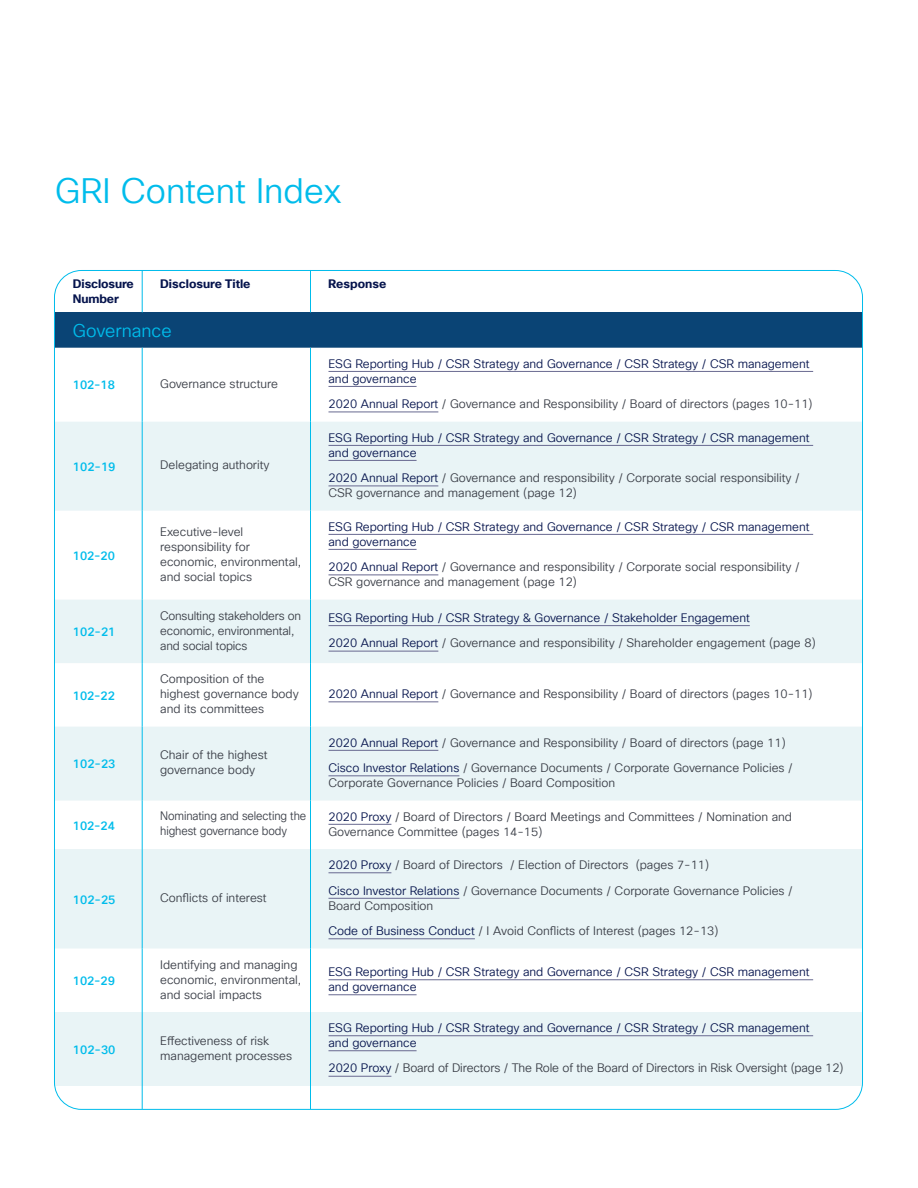
<style>
.page{position:relative;width:918px;height:1188px;background:#fff}
.page>*{position:absolute;margin:0;border:0;box-sizing:border-box;transform-origin:0 0}
.t1{font:34.5px "Cisco Sans TT Light";color:#00bceb}
.t2{font:18px "Cisco Sans TT Light";color:#00bceb}
.t3{font:12px/15px "Cisco Sans TT Light";color:#3a3e47}
.t4{font:12px/15px "Cisco Sans TT Light";color:#06144d}
.t5{font:500 12px "Cisco Sans TT";letter-spacing:-.005em;color:#00bceb}
.t6{font:12px/15px "Cisco Sans TT Light";color:#3a3e47;scale:.93 1}
.t7{font:700 12px/15px "Cisco Sans TT";color:#06144d}
.s1{color:#06144d}
.s2{color:#3a3e47}
</style>
<div class="page">
<div style="left:55px;top:312px;width:807px;height:36px;background:#0a4475"></div>
<svg style="left:56px;top:422px;width:805px;height:664px;fill:#e9f4f6"></svg>
<hr style="left:310px;top:270px;width:1px;height:42px;background:#00bceb">
<hr style="left:310px;top:348px;width:1px;height:74px;background:#00bceb">
<hr style="left:310px;top:422px;width:1px;height:89px;background:#00bceb">
<hr style="left:310px;top:511px;width:1px;height:89px;background:#00bceb">
<hr style="left:310px;top:600px;width:1px;height:63px;background:#00bceb">
<hr style="left:310px;top:663px;width:1px;height:64px;background:#00bceb">
<hr style="left:310px;top:727px;width:1px;height:74px;background:#00bceb">
<hr style="left:310px;top:801px;width:1px;height:48px;background:#00bceb">
<hr style="left:310px;top:849px;width:1px;height:100px;background:#00bceb">
<hr style="left:310px;top:949px;width:1px;height:63px;background:#00bceb">
<hr style="left:310px;top:1012px;width:1px;height:74px;background:#00bceb">
<svg style="left:310px;top:1086px;width:1px;height:22px"></svg>
<hr style="left:142px;top:270px;width:1px;height:42px;background:#00bceb">
<hr style="left:142px;top:348px;width:1px;height:74px;background:#00bceb">
<hr style="left:142px;top:422px;width:1px;height:89px;background:#00bceb">
<hr style="left:142px;top:511px;width:1px;height:89px;background:#00bceb">
<hr style="left:142px;top:600px;width:1px;height:63px;background:#00bceb">
<hr style="left:142px;top:663px;width:1px;height:64px;background:#00bceb">
<hr style="left:142px;top:727px;width:1px;height:74px;background:#00bceb">
<hr style="left:142px;top:801px;width:1px;height:48px;background:#00bceb">
<hr style="left:142px;top:849px;width:1px;height:100px;background:#00bceb">
<hr style="left:142px;top:949px;width:1px;height:63px;background:#00bceb">
<hr style="left:142px;top:1012px;width:1px;height:74px;background:#00bceb">
<svg style="left:142px;top:1086px;width:1px;height:22px"></svg>
<hr style="left:328px;top:371px;width:485px;height:1px;background:#686990">
<hr style="left:328px;top:386px;width:89px;height:1px;background:#686990">
<hr style="left:328px;top:412px;width:110px;height:1px;background:#686990">
<hr style="left:328px;top:445px;width:485px;height:1px;background:#686990">
<hr style="left:328px;top:460px;width:89px;height:1px;background:#686990">
<hr style="left:328px;top:486px;width:110px;height:1px;background:#686990">
<hr style="left:328px;top:534px;width:485px;height:1px;background:#686990">
<hr style="left:328px;top:549px;width:89px;height:1px;background:#686990">
<hr style="left:328px;top:575px;width:110px;height:1px;background:#686990">
<hr style="left:328px;top:625px;width:422px;height:1px;background:#686990">
<hr style="left:328px;top:651px;width:110px;height:1px;background:#686990">
<hr style="left:328px;top:701px;width:110px;height:1px;background:#686990">
<hr style="left:328px;top:750px;width:110px;height:1px;background:#686990">
<hr style="left:328px;top:775px;width:131px;height:1px;background:#686990">
<hr style="left:328px;top:824px;width:63px;height:1px;background:#686990">
<hr style="left:328px;top:872px;width:63px;height:1px;background:#686990">
<hr style="left:328px;top:898px;width:131px;height:1px;background:#686990">
<hr style="left:328px;top:938px;width:147px;height:1px;background:#686990">
<hr style="left:328px;top:979px;width:485px;height:1px;background:#686990">
<hr style="left:328px;top:994px;width:89px;height:1px;background:#686990">
<hr style="left:328px;top:1035px;width:485px;height:1px;background:#686990">
<hr style="left:328px;top:1050px;width:89px;height:1px;background:#686990">
<hr style="left:328px;top:1076px;width:63px;height:1px;background:#686990">
<h1 class="t1" style="left:55px;top:169px;width:288px">GRI Content Index</h1>
<p class="t7" style="left:73px;top:277px;width:62px">Disclosure<br>Number</p>
<p class="t7" style="left:160px;top:277px;width:92px">Disclosure Title</p>
<p class="t7" style="left:329px;top:277px;width:59px">Response</p>
<h2 class="t2" style="left:73px;top:319px;width:100px">Governance</h2>
<p class="t5" style="left:73px;top:377px;width:43px">102-18</p>
<p class="t3" style="left:160px;top:377px;width:119px">Governance structure</p>
<p class="t5" style="left:73px;top:459px;width:44px">102-19</p>
<p class="t3" style="left:160px;top:458px;width:111px">Delegating authority</p>
<p class="t4" style="left:328px;top:356px;width:483px">ESG Reporting Hub / CSR Strategy and Governance / CSR Strategy / CSR management and governance</p>
<p class="t3" style="left:328px;top:397px;width:486px"><span class="s1">2020 Annual Report</span> / Governance and Responsibility / Board of directors (pages 10-11)</p>
<p class="t4" style="left:328px;top:430px;width:483px">ESG Reporting Hub / CSR Strategy and Governance / CSR Strategy / CSR management and governance</p>
<p class="t3" style="left:328px;top:471px;width:473px"><span class="s1">2020 Annual Report</span> / Governance and responsibility / Corporate social responsibility /<br>CSR governance and management (page 12)</p>
<p class="t5" style="left:73px;top:548px;width:43px">102-20</p>
<p class="t5" style="left:73px;top:624px;width:44px">102-21</p>
<p class="t5" style="left:73px;top:688px;width:43px">102-22</p>
<p class="t3" style="left:160px;top:525px;width:143px">Executive-level responsibility for economic, environmental, and social topics</p>
<p class="t4" style="left:328px;top:519px;width:483px">ESG Reporting Hub / CSR Strategy and Governance / CSR Strategy / CSR management and governance</p>
<p class="t3" style="left:328px;top:560px;width:473px"><span class="s1">2020 Annual Report</span> / Governance and responsibility / Corporate social responsibility /<br>CSR governance and management (page 12)</p>
<p class="t3" style="left:160px;top:608px;width:142px">Consulting stakeholders on economic, environmental, and social topics</p>
<p class="t4" style="left:328px;top:605px;width:489px;line-height:25.5px">ESG Reporting Hub / CSR Strategy &amp; Governance / Stakeholder Engagement<br>2020 Annual Report <span class="s2">/ Governance and responsibility / Shareholder engagement (page 8)</span></p>
<p class="t3" style="left:160px;top:672px;width:140px">Composition of the highest governance body and its committees</p>
<p class="t3" style="left:328px;top:687px;width:486px"><span class="s1">2020 Annual Report</span> / Governance and Responsibility / Board of directors (pages 10-11)</p>
<p class="t5" style="left:73px;top:756px;width:44px">102-23</p>
<p class="t3" style="left:160px;top:748px;width:109px">Chair of the highest governance body</p>
<p class="t3" style="left:328px;top:730px;width:466px;line-height:25.5px"><span class="s1">2020 Annual Report</span> / Governance and Responsibility / Board of directors (page 11)<br><span class="s1">Cisco Investor Relations</span> / Governance Documents / Corporate Governance Policies /</p>
<p class="t3" style="left:328px;top:776px;width:288px">Corporate Governance Policies / Board Composition</p>
<p class="t5" style="left:73px;top:818px;width:43px">102-24</p>
<p class="t6" style="left:160px;top:809px;width:159px">Nominating and selecting the highest governance body</p>
<p class="t3" style="left:328px;top:809px;width:465px"><span class="s1">2020 Proxy</span> / Board of Directors / Board Meetings and Committees / Nomination and<br>Governance Committee (pages 14-15)</p>
<p class="t5" style="left:73px;top:892px;width:44px">102-25</p>
<p class="t3" style="left:160px;top:891px;width:108px">Conflicts of interest</p>
<p class="t3" style="left:328px;top:852px;width:466px;line-height:25.5px"><span class="s1">2020 Proxy</span> / Board of Directors / Election of Directors (pages 7-11)<br><span class="s1">Cisco Investor Relations</span> / Governance Documents / Corporate Governance Policies /</p>
<p class="t3" style="left:328px;top:893px;width:391px;line-height:25.5px">Board Composition<br><span class="s1">Code of Business Conduct</span> / I Avoid Conflicts of Interest (pages 12-13)</p>
<p class="t5" style="left:73px;top:973px;width:43px">102-29</p>
<p class="t3" style="left:160px;top:957px;width:143px">Identifying and managing economic, environmental, and social impacts</p>
<p class="t4" style="left:328px;top:965px;width:483px">ESG Reporting Hub / CSR Strategy and Governance / CSR Strategy / CSR management and governance</p>
<p class="t5" style="left:73px;top:1042px;width:44px">102-30</p>
<p class="t3" style="left:160px;top:1033px;width:133px">Effectiveness of risk management processes</p>
<p class="t4" style="left:328px;top:1021px;width:483px">ESG Reporting Hub / CSR Strategy and Governance / CSR Strategy / CSR management and governance</p>
<p class="t3" style="left:328px;top:1061px;width:517px"><span class="s1">2020 Proxy</span> / Board of Directors / The Role of the Board of Directors in Risk Oversight (page 12)</p>
</div>
